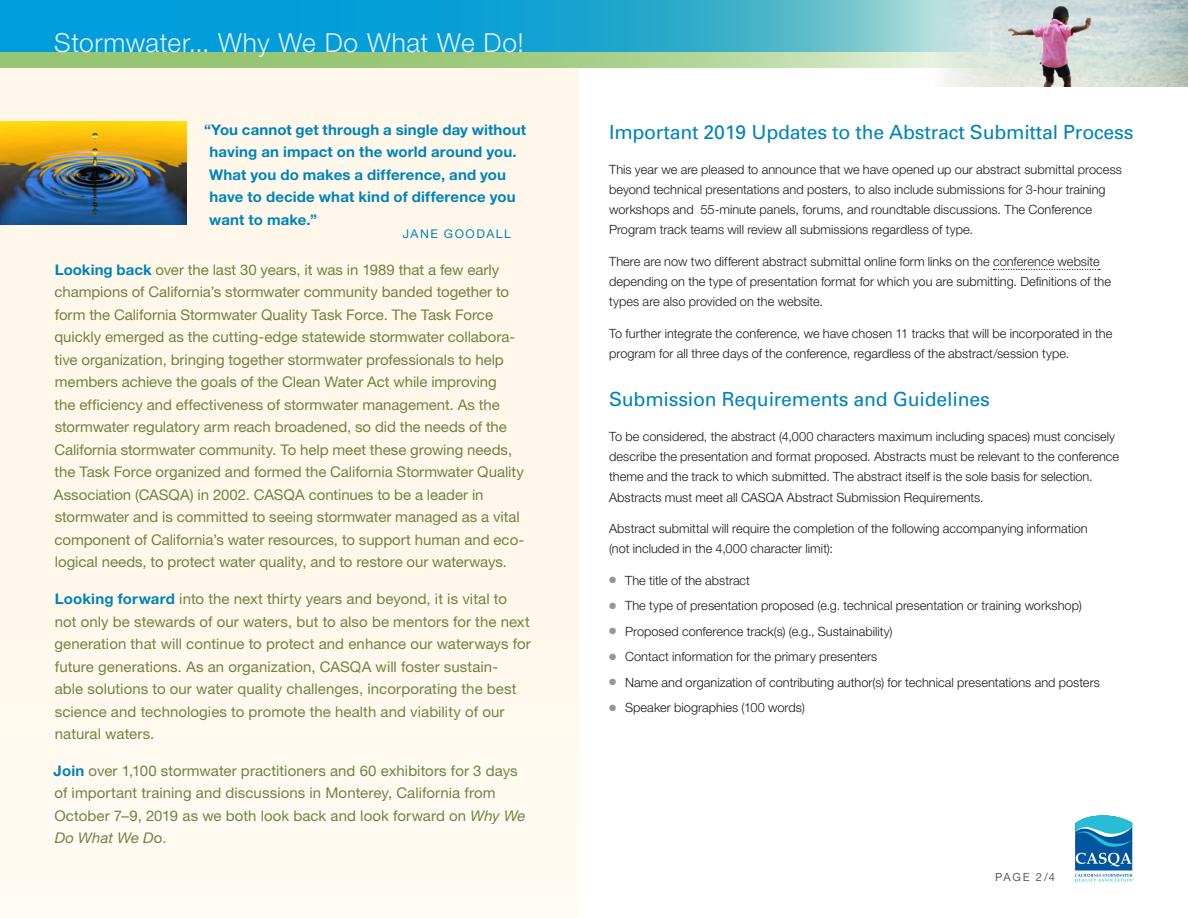
<style>
.page{position:relative;width:1188px;height:918px;background:#fff}
.page>*{position:absolute;margin:0;border:0;box-sizing:border-box;transform-origin:0 0}
._2019_HEADER{font:300 26.25px "Helvetica Neue LT Std";letter-spacing:.02em;color:#e6f1fa}
._2019_Subhead{font:19.5px "Univers";letter-spacing:-.01em;color:#0084b9}
.t1{font:14.7px/22.5px "Helvetica Neue LT Std";color:#728347}
.t2{font:700 14.7px/22.5px "Helvetica Neue LT Std";letter-spacing:.01em;color:#0084b9}
._2017_Text-no_indent{font:300 12.75px/20.2px "Helvetica Neue LT Std";color:#191919}
.t3{font:12px "Helvetica Neue LT Std";letter-spacing:.125em;color:#0084b9}
._2016_sidebar_text{font:11.25px "Helvetica Neue LT Std";color:#5e5e5e}
.s1{font-weight:700;color:#0084b9}
.s2{font-style:italic}
.s3{color:#231f20}
.s4{color:#949698}
</style>
<div class="page">
<div style="left:0;top:68px;width:579px;height:850px;background:#fff8ea"></div>
<img style="left:943px;top:0;width:245px;height:86px">
<svg style="left:0;top:52px;width:989px;height:16px;background:#abd18f"></svg>
<svg style="left:0;top:0;width:989px;height:52px;background:#2babd4"></svg>
<svg style="left:1075px;top:815px;width:59px;height:67px"></svg>
<svg style="left:994px;top:269px;width:106px;height:1px"></svg>
<img style="left:1px;top:122px;width:186px;height:103px">
<p class="_2019_HEADER" style="left:54px;top:27px;width:471px">Stormwater... Why We Do What We Do!</p>
<p class="t2" style="left:209px;top:118px;width:318px;text-indent:-5px">“You cannot get through a single day without having an impact on the world around you.<br>What you do makes a difference, and you have to decide what kind of difference you want to make.”</p>
<p class="t3" style="left:403px;top:227px;width:110px">JANE GOODALL</p>
<p class="t1" style="left:54px;top:258px;width:472px"><span class="s1">Looking back</span> over the last 30 years, it was in 1989 that a few early champions of California’s stormwater community banded together to form the California Stormwater Quality Task Force. The Task Force quickly emerged as the cutting-edge statewide stormwater collabora&shy;tive organization, bringing together stormwater professionals to help members achieve the goals of the Clean Water Act while improving<br>the efficiency and effectiveness of stormwater management. As the stormwater regulatory arm reach broadened, so did the needs of the California stormwater community. To help meet these growing needs, the Task Force organized and formed the California Stormwater Quality Association (CASQA) in 2002. CASQA continues to be a leader in stormwater and is committed to seeing stormwater managed as a vital component of California’s water resources, to support human and eco&shy;logical needs, to protect water quality, and to restore our waterways.</p>
<p class="t1" style="left:54px;top:588px;width:478px"><span class="s1">Looking forward</span> into the next thirty years and beyond, it is vital to not only be stewards of our waters, but to also be mentors for the next generation that will continue to protect and enhance our waterways for future generations. As an organization, CASQA will foster sustain-<br>able solutions to our water quality challenges, incorporating the best science and technologies to promote the health and viability of our natural waters.</p>
<p class="t1" style="left:54px;top:759px;width:474px"><span class="s1">Join</span> over 1,100 stormwater practitioners and 60 exhibitors for 3 days of important training and discussions in Monterey, California from October 7–9, 2019 as we both look back and look forward on <span class="s2">Why We Do What We D</span>o.</p>
<p class="_2019_Subhead" style="left:609px;top:120px;width:526px">Important 2019 Updates to the Abstract Submittal Process</p>
<p class="_2017_Text-no_indent" style="left:609px;top:159px;width:514px">This year we are pleased to announce that we have opened up our abstract submittal process beyond technical presentations and posters, to also include submissions for 3-hour training workshops and 55-minute panels, forums, and roundtable discussions. The Conference Program track teams will review all submissions regardless of type.</p>
<p class="_2017_Text-no_indent" style="left:609px;top:251px;width:503px">There are now two different abstract submittal online form links on the <span class="s3">conference website </span>depending on the type of presentation format for which you are submitting. Definitions of the types are also provided on the website.</p>
<p class="_2017_Text-no_indent" style="left:609px;top:323px;width:505px">To further integrate the conference, we have chosen 11 tracks that will be incorporated in the program for all three days of the conference, regardless of the abstract/session type.</p>
<p class="_2019_Subhead" style="left:609px;top:388px;width:382px">Submission Requirements and Guidelines</p>
<p class="_2017_Text-no_indent" style="left:609px;top:426px;width:512px">To be considered, the abstract (4,000 characters maximum including spaces) must concisely describe the presentation and format proposed. Abstracts must be relevant to the conference theme and the track to which submitted. The abstract itself is the sole basis for selection.<br>Abstracts must meet all CASQA Abstract Submission Requirements.</p>
<p class="_2017_Text-no_indent" style="left:609px;top:518px;width:480px">Abstract submittal will require the completion of the following accompanying information (not included in the 4,000 character limit):</p>
<p class="_2017_Text-no_indent" style="left:609px;top:570px;width:142px"><span class="s4">●</span> The title of the abstract</p>
<p class="_2017_Text-no_indent" style="left:609px;top:595px;width:474px"><span class="s4">●</span> The type of presentation proposed (e.g. technical presentation or training workshop)</p>
<p class="_2017_Text-no_indent" style="left:609px;top:621px;width:285px"><span class="s4">●</span> Proposed conference track(s) (e.g., Sustainability)</p>
<p class="_2017_Text-no_indent" style="left:609px;top:646px;width:270px"><span class="s4">●</span> Contact information for the primary presenters</p>
<p class="_2017_Text-no_indent" style="left:609px;top:672px;width:492px"><span class="s4">●</span> Name and organization of contributing author(s) for technical presentations and posters</p>
<p class="_2017_Text-no_indent" style="left:609px;top:697px;width:197px"><span class="s4">●</span> Speaker biographies (100 words)</p>
<p class="_2016_sidebar_text" style="left:995px;top:871px;width:61px">PAGE 2/4</p>
</div>
